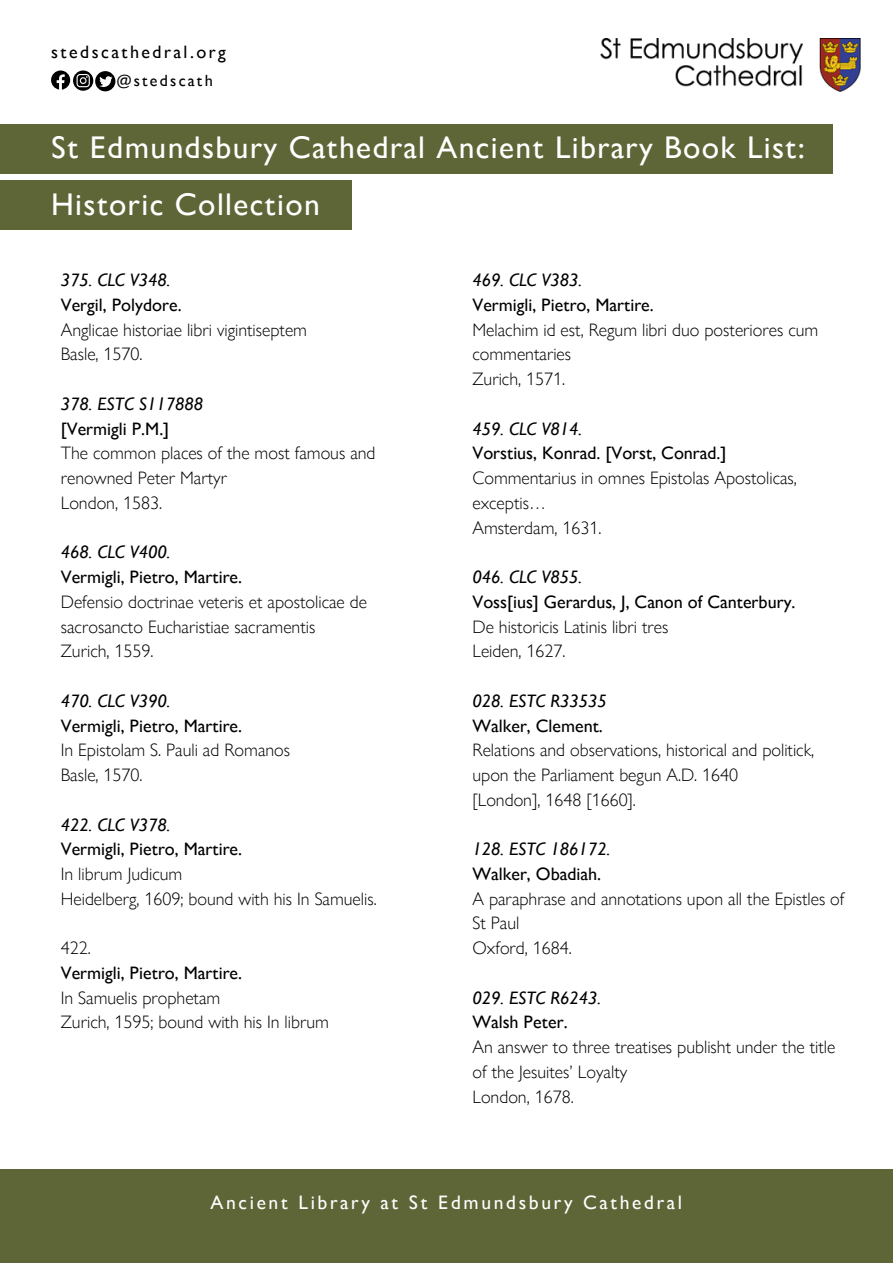
<style>
.page{position:relative;width:893px;height:1264px;background:#fff}
.page>*{position:absolute;margin:0;border:0;box-sizing:border-box;transform-origin:0 0}
.t1{font:31.35px/56.2px "Gill Sans Nova";letter-spacing:.045em;color:#fff}
.t2{font:19.5px "Gill Sans Nova";letter-spacing:.135em;color:#fff}
.t3{font:300 18px/24.8px "Gill Sans Nova";color:#000}
.t4{font:18px "Gill Sans Nova";color:#000}
.t5{font:italic 18px "Gill Sans";color:#000}
.t6{font:18px "Gill Sans Nova";letter-spacing:.135em;color:#000}
.t7{font:16.2px "Gill Sans Nova";letter-spacing:.135em;color:#000}
</style>
<div class="page">
<div style="left:0;top:124px;width:832px;height:49px;background:#5e6637"></div>
<div style="left:0;top:181px;width:352px;height:49px;background:#5e6637"></div>
<img style="left:600px;top:39px;width:260px;height:52px">
<svg style="left:51px;top:70px;width:64px;height:21px"></svg>
<div style="left:0;top:1169px;width:892px;height:93px;background:#5e6637"></div>
<p class="t6" style="left:51px;top:40px;width:176px">stedscathedral.org</p>
<p class="t7" style="left:117px;top:69px;width:98px">@stedscath</p>
<h1 class="t1" style="left:51px;top:119px;width:755px">St Edmundsbury Cathedral Ancient Library Book List:<br>Historic Collection</h1>
<p class="t5" style="left:61px;top:269px;width:111px">375. CLC V348.</p>
<p class="t4" style="left:61px;top:293px;width:122px">Vergil, Polydore.</p>
<p class="t3" style="left:61px;top:317px;width:248px">Anglicae historiae libri vigintiseptem<br>Basle, 1570.</p>
<p class="t5" style="left:61px;top:393px;width:144px">378. ESTC S117888</p>
<p class="t4" style="left:61px;top:416px;width:110px">[Vermigli P.M.]</p>
<p class="t3" style="left:61px;top:440px;width:316px">The common places of the most famous and renowned Peter Martyr<br>London, 1583.</p>
<p class="t5" style="left:61px;top:541px;width:111px">468. CLC V400.</p>
<p class="t4" style="left:61px;top:565px;width:183px">Vermigli, Pietro, Martire.</p>
<p class="t3" style="left:61px;top:589px;width:308px">Defensio doctrinae veteris et apostolicae de sacrosancto Eucharistiae sacramentis<br>Zurich, 1559.</p>
<p class="t5" style="left:61px;top:690px;width:111px">470. CLC V390.</p>
<p class="t4" style="left:61px;top:713px;width:183px">Vermigli, Pietro, Martire.</p>
<p class="t3" style="left:61px;top:737px;width:231px">In Epistolam S. Pauli ad Romanos<br>Basle, 1570.</p>
<p class="t5" style="left:61px;top:813px;width:111px">422. CLC V378.</p>
<p class="t4" style="left:61px;top:837px;width:183px">Vermigli, Pietro, Martire.</p>
<p class="t3" style="left:61px;top:861px;width:317px">In librum Judicum<br>Heidelberg, 1609; bound with his In Samuelis.</p>
<p class="t3" style="left:61px;top:935px;width:31px">422.</p>
<p class="t4" style="left:61px;top:960px;width:183px">Vermigli, Pietro, Martire.</p>
<p class="t3" style="left:61px;top:985px;width:270px">In Samuelis prophetam<br>Zurich, 1595; bound with his In librum</p>
<p class="t5" style="left:472px;top:269px;width:111px">469. CLC V383.</p>
<p class="t4" style="left:472px;top:293px;width:183px">Vermigli, Pietro, Martire.</p>
<p class="t3" style="left:472px;top:317px;width:347px">Melachim id est, Regum libri duo posteriores cum commentaries<br>Zurich, 1571.</p>
<p class="t5" style="left:472px;top:418px;width:111px">459. CLC V814.</p>
<p class="t4" style="left:472px;top:441px;width:255px">Vorstius, Konrad. [Vorst, Conrad.]</p>
<p class="t3" style="left:472px;top:465px;width:326px">Commentarius in omnes Epistolas Apostolicas, exceptis…<br>Amsterdam, 1631.</p>
<p class="t5" style="left:472px;top:566px;width:111px">046. CLC V855.</p>
<p class="t4" style="left:472px;top:590px;width:324px">Voss[ius] Gerardus, J, Canon of Canterbury.</p>
<p class="t3" style="left:472px;top:614px;width:197px">De historicis Latinis libri tres<br>Leiden, 1627.</p>
<p class="t5" style="left:472px;top:690px;width:136px">028. ESTC R33535</p>
<p class="t4" style="left:472px;top:713px;width:132px">Walker, Clement.</p>
<p class="t3" style="left:472px;top:737px;width:343px">Relations and observations, historical and politick, upon the Parliament begun A.D. 1640<br>[London], 1648 [1660].</p>
<p class="t5" style="left:472px;top:838px;width:139px">128. ESTC 186172.</p>
<p class="t4" style="left:472px;top:862px;width:130px">Walker, Obadiah.</p>
<p class="t3" style="left:472px;top:886px;width:373px">A paraphrase and annotations upon all the Epistles of<br>St Paul<br>Oxford, 1684.</p>
<p class="t5" style="left:472px;top:987px;width:130px">029. ESTC R6243.</p>
<p class="t4" style="left:472px;top:1010px;width:97px">Walsh Peter.</p>
<p class="t3" style="left:472px;top:1034px;width:364px">An answer to three treatises publisht under the title of the Jesuites’ Loyalty<br>London, 1678.</p>
<p class="t2" style="left:210px;top:1189px;width:473px">Ancient Library at St Edmundsbury Cathedral</p>
</div>
